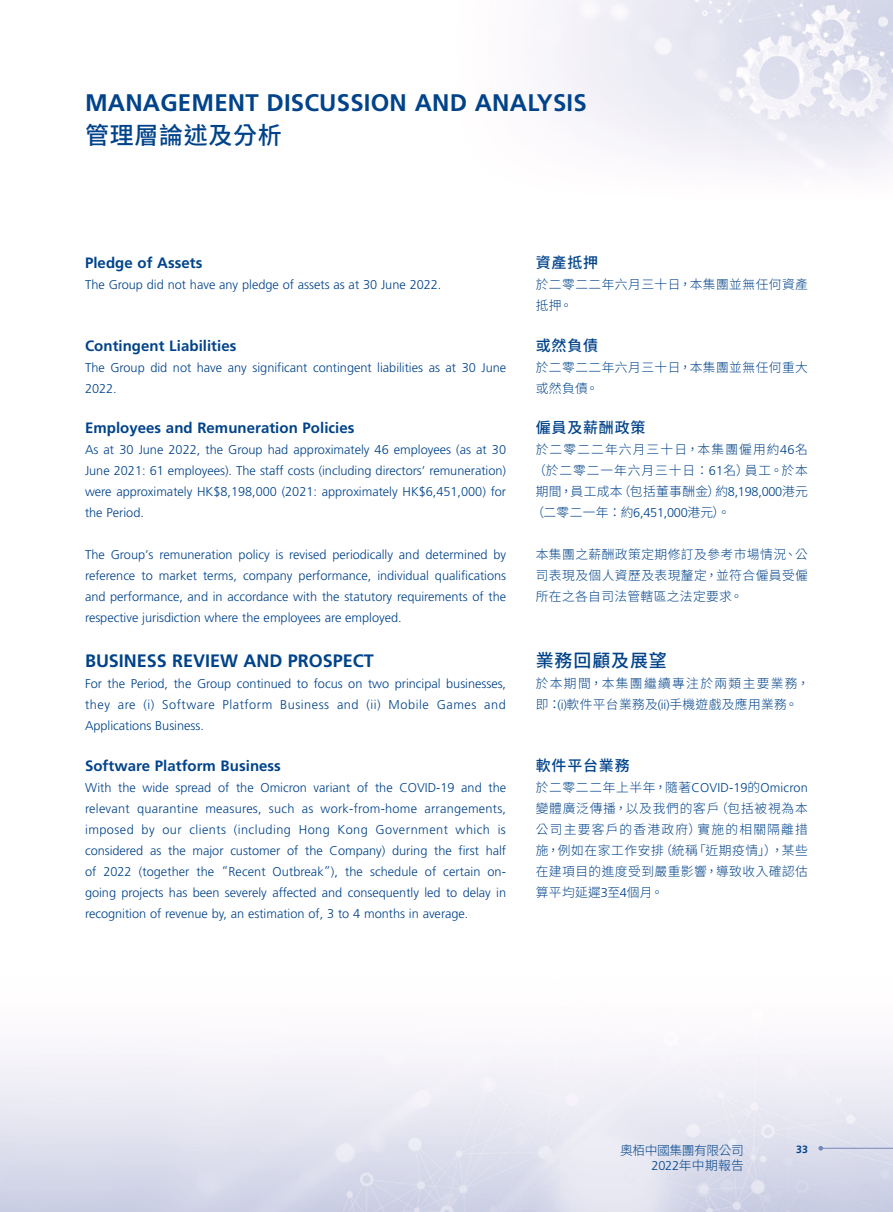
<style>
.page{position:relative;width:893px;height:1212px;background:#fff}
.page>*{position:absolute;margin:0;border:0;box-sizing:border-box;transform-origin:0 0}
.t1{font:700 24px "Frutiger LT Std";letter-spacing:.01em;color:#00438a}
.t2{font:500 24px "Source Han Sans TC";letter-spacing:.03em;color:#00438a}
.t3{font:700 18px "Frutiger LT Std";color:#00438a}
.t4{font:500 18px "Source Han Sans TC";letter-spacing:.05em;color:#00438a}
.t5{font:700 15px "Frutiger LT Std";letter-spacing:.005em;color:#00438a}
.t6{font:500 15px "Source Han Sans TC";letter-spacing:.055em;color:#00438a}
.t7{font:300 12.75px/21px "Frutiger LT Std";color:#00438a;text-align:justify}
.t8{font:300 12.75px/21px "Source Han Sans TC";letter-spacing:.035em;color:#00438a}
.t9{font:300 12.75px/21px "Source Han Sans TC";letter-spacing:.105em;color:#00438a}
.t10{font:300 12.75px "Source Han Sans TC";letter-spacing:.075em;color:#00438a}
.t11{font:300 12.75px "Source Han Sans TC";letter-spacing:.085em;color:#00438a}
.t12{font:300 12.75px "Source Han Sans TC";letter-spacing:-.03em;color:#00438a}
.t13{font:700 10.5px "Frutiger LT Std";color:#00438a}
.s1{font-family:"Frutiger LT Std"}
.s2{font-family:"Source Han Sans TC"}
</style>
<div class="page">
<img style="left:553px;top:0;width:340px;height:170px">
<svg style="left:818px;top:1146px;width:5px;height:4px"></svg>
<hr style="left:820px;top:1148px;width:73px;height:1px;background:#7488b9">
<h1 class="t1" style="left:85px;top:89px;width:503px">MANAGEMENT DISCUSSION AND ANALYSIS</h1>
<h1 class="t2" style="left:85px;top:121px;width:198px">管理層論述及分析</h1>
<p class="t5" style="left:85px;top:254px;width:119px">Pledge of Assets</p>
<p class="t7" style="left:85px;top:275px;width:358px">The Group did not have any pledge of assets as at 30 June 2022.</p>
<p class="t5" style="left:85px;top:337px;width:153px">Contingent Liabilities</p>
<p class="t7" style="left:85px;top:357px;width:423px">The Group did not have any significant contingent liabilities as at 30 June<br>2022.</p>
<p class="t5" style="left:85px;top:419px;width:271px">Employees and Remuneration Policies</p>
<p class="t7" style="left:85px;top:440px;width:423px">As at 30 June 2022, the Group had approximately 46 employees (as at 30<br>June 2021: 61 employees). The staff costs (including directors’ remuneration) were approximately HK$8,198,000 (2021: approximately HK$6,451,000) for the Period.</p>
<p class="t7" style="left:85px;top:545px;width:423px">The Group’s remuneration policy is revised periodically and determined by reference to market terms, company performance, individual qualifications and performance, and in accordance with the statutory requirements of the respective jurisdiction where the employees are employed.</p>
<h2 class="t3" style="left:85px;top:650px;width:290px">BUSINESS REVIEW AND PROSPECT</h2>
<p class="t7" style="left:85px;top:673px;width:423px">For the Period, the Group continued to focus on two principal businesses, they are (i) Software Platform Business and (ii) Mobile Games and Applications Business.</p>
<p class="t5" style="left:85px;top:757px;width:197px">Software Platform Business</p>
<p class="t7" style="left:85px;top:777px;width:423px">With the wide spread of the Omicron variant of the COVID-19 and the relevant quarantine measures, such as work-from-home arrangements, imposed by our clients (including Hong Kong Government which is considered as the major customer of the Company) during the first half of 2022 (together the “Recent Outbreak”), the schedule of certain on&shy;going projects has been severely affected and consequently led to delay in recognition of revenue by, an estimation of, 3 to 4 months in average.</p>
<p class="t6" style="left:536px;top:254px;width:64px">資產抵押</p>
<p class="t8" style="left:536px;top:274px;width:274px">於二零二二年六月三十日，本集團並無任何資產抵押。</p>
<p class="t6" style="left:536px;top:337px;width:64px">或然負債</p>
<p class="t8" style="left:536px;top:357px;width:274px">於二零二二年六月三十日，本集團並無任何重大或然負債。</p>
<p class="t6" style="left:536px;top:419px;width:111px">僱員及薪酬政策</p>
<p class="t11" style="left:536px;top:442px;width:274px">於二零二二年六月三十日，本集團僱用約<span class="s1">46</span>名</p>
<p class="t10" style="left:533px;top:463px;width:276px">（於二零二一年六月三十日：<span class="s1">61</span>名）員工。於本</p>
<p class="t8" style="left:536px;top:481px;width:274px">期間，員工成本（包括董事酬金）約<span class="s1">8,198,000</span>港元</p>
<p class="t8" style="left:531px;top:502px;width:200px">（二零二一年：約<span class="s1">6,451,000</span>港元）。</p>
<p class="t8" style="left:536px;top:544px;width:274px;text-align:justify">本集團之薪酬政策定期修訂及參考市場情況、公司表現及個人資歷及表現釐定，並符合僱員受僱所在之各自司法管轄區之法定要求。</p>
<h2 class="t4" style="left:536px;top:650px;width:133px">業務回顧及展望</h2>
<p class="t9" style="left:536px;top:673px;width:275px">於本期間，本集團繼續專注於兩類主要業務，即：<span class="s1">(i)</span>軟件平台業務及<span class="s1">(ii)</span>手機遊戲及應用業務。</p>
<p class="t6" style="left:536px;top:757px;width:95px">軟件平台業務</p>
<p class="t7" style="left:536px;top:777px;width:274px"><span class="s2">於二零二二年上半年，隨著</span>COVID-19<span class="s2">的</span>Omicron</p>
<p class="t8" style="left:536px;top:798px;width:274px;text-align:justify">變體廣泛傳播，以及我們的客戶（包括被視為本公司主要客戶的香港政府）實施的相關隔離措施，例如在家工作安排（統稱「近期疫情」），某些在建項目的進度受到嚴重影響，導致收入確認估算平均延遲<span class="s1">3</span>至<span class="s1">4</span>個月。</p>
<p class="t12" style="left:620px;top:1143px;width:125px">奧栢中國集團有限公司</p>
<p class="t13" style="left:796px;top:1143px;width:13px">33</p>
<p class="t8" style="left:652px;top:1155px;width:94px"><span class="s1">2022</span>年中期報告</p>
</div>
